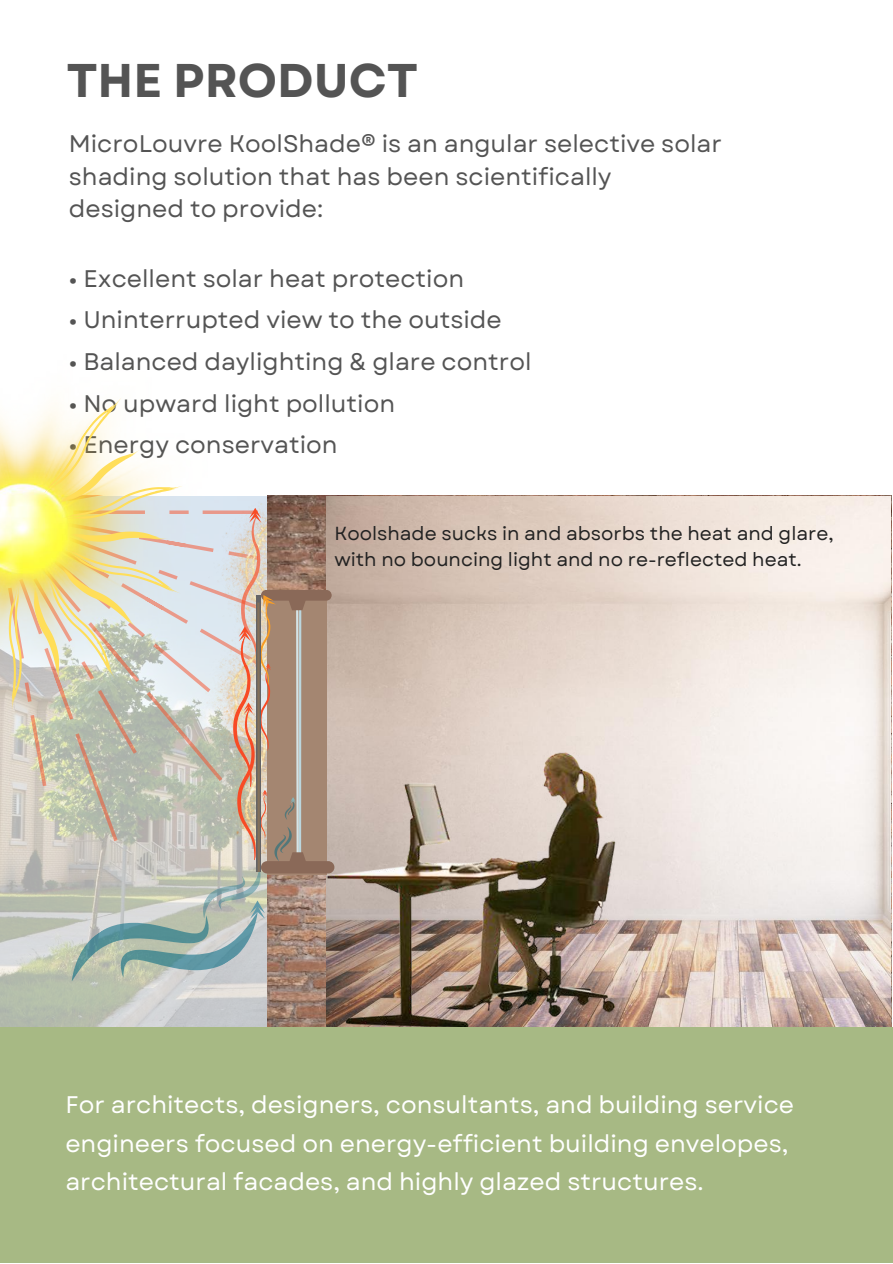
<style>
.page{position:relative;width:893px;height:1264px;background:#fff}
.page>*{position:absolute;margin:0;border:0;box-sizing:border-box;transform-origin:0 0}
.t1{font:700 47.25px "Garet";color:#545454}
.t2{font:24px/32.5px "Garet";color:#545454}
.t3{font:24px/38.2px "Garet";color:#fff}
.t4{font:18.9px/26px "Garet";color:#222}
</style>
<div class="page">
<img style="left:326px;top:496px;width:563px;height:531px">
<div style="left:267px;top:592px;width:59px;height:282px;background:#a48671"></div>
<div style="left:261px;top:861px;width:73px;height:12px;background:#8a6958;border-radius:6px"></div>
<div style="left:261px;top:590px;width:70px;height:10px;background:#8a6958;border-radius:5px"></div>
<img style="left:326px;top:617px;width:295px;height:410px">
<img style="left:0;top:398px;width:318px;height:617px">
<div style="left:0;top:1027px;width:892px;height:235px;background:#a7b984"></div>
<h1 class="t1" style="left:66px;top:46px;width:353px">THE PRODUCT</h1>
<p class="t2" style="left:69px;top:127px;width:654px">MicroLouvre KoolShade® is an angular selective solar shading solution that has been scientifically designed to provide:</p>
<p class="t2" style="left:69px;top:262px;width:397px">• Excellent solar heat protection</p>
<p class="t2" style="left:69px;top:304px;width:434px">• Uninterrupted view to the outside</p>
<p class="t2" style="left:69px;top:345px;width:464px">• Balanced daylighting &amp; glare control</p>
<p class="t2" style="left:69px;top:387px;width:328px">• No upward light pollution</p>
<p class="t2" style="left:69px;top:429px;width:270px">• Energy conservation</p>
<p class="t4" style="left:334px;top:520px;width:500px">Koolshade sucks in and absorbs the heat and glare, with no bouncing light and no re-reflected heat.</p>
<p class="t3" style="left:65px;top:1085px;width:730px">For architects, designers, consultants, and building service engineers focused on energy-efficient building envelopes, architectural facades, and highly glazed structures.</p>
</div>
